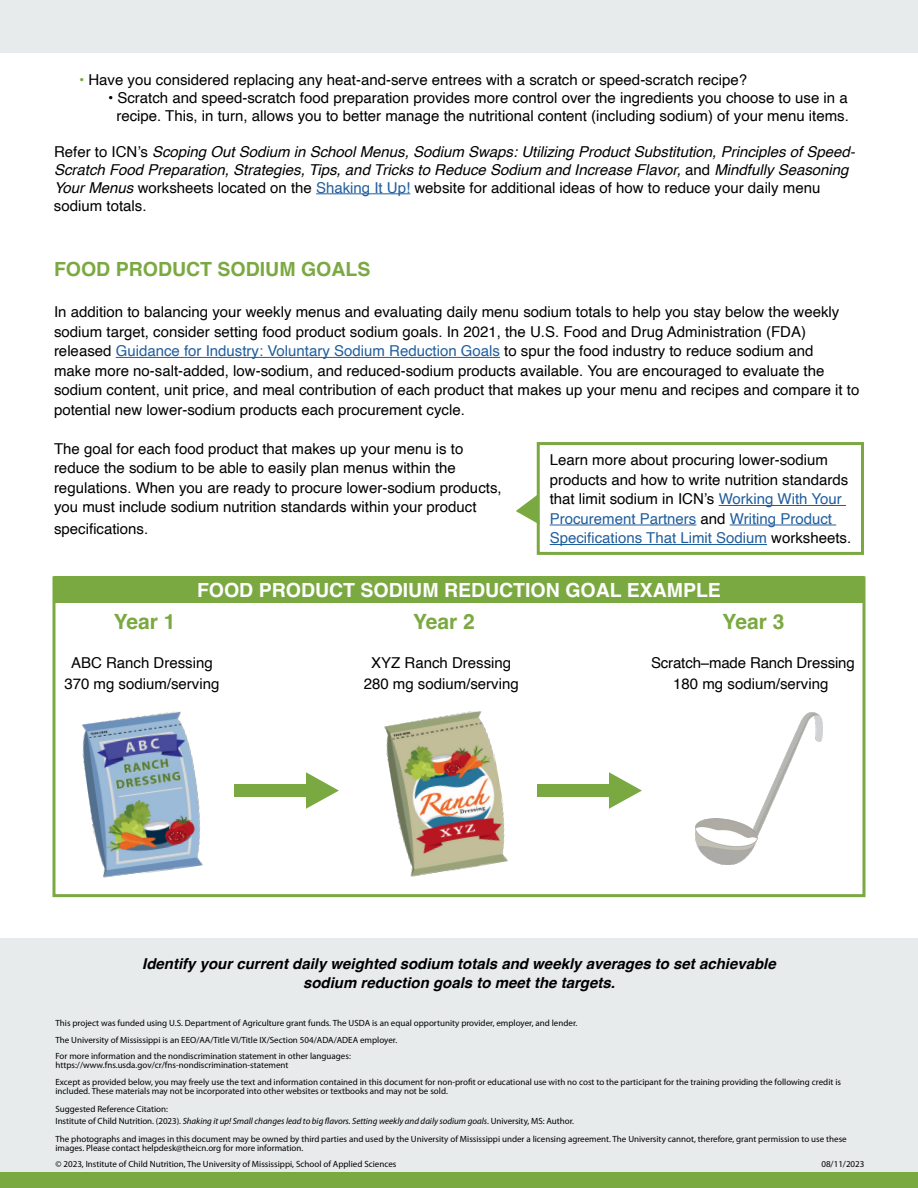
<style>
.page{position:relative;width:918px;height:1188px;background:#e8ebeb}
.page>*{position:absolute;margin:0;border:0;box-sizing:border-box;transform-origin:0 0}
.t1{font:700 21px "Helvetica";color:#7ba941}
.t2{font:700 19.5px "Helvetica";color:#fff}
.t3{font:700 19.5px "Helvetica";color:#7ba941}
.t4{font:15px/19.5px "Helvetica";color:#000;text-align:center}
.t5{font:italic 15px/18px "Helvetica";color:#000}
.t6{font:italic 700 15px/19.5px "Helvetica";color:#000;text-align:center}
.t7{font:9px/16.5px "Myriad Pro";color:#000}
.s1{color:#7ba941}
.s2{font-style:normal}
.s3{font-style:normal;color:#215e9e}
.s4{color:#215e9e}
.s5{font-family:"Arial"}
.s6{font-style:italic}
</style>
<div class="page">
<div style="left:0;top:1172px;width:918px;height:16px;background:#7ba941"></div>
<div style="left:0;top:53px;width:918px;height:884px;background:#fff"></div>
<hr style="left:116px;top:357px;width:384px;height:1px;background:#215e9e">
<div style="left:234px;top:784px;width:74px;height:13px;background:#7ba941"></div>
<svg style="left:306px;top:772px;width:33px;height:37px"></svg>
<div style="left:537px;top:784px;width:74px;height:13px;background:#7ba941"></div>
<svg style="left:609px;top:772px;width:33px;height:37px"></svg>
<img style="left:82px;top:711px;width:121px;height:167px">
<img style="left:384px;top:711px;width:124px;height:166px">
<img style="left:695px;top:713px;width:127px;height:152px">
<div style="left:54px;top:576px;width:810px;height:26px;background:#7ba940"></div>
<div style="left:54px;top:582px;width:810px;height:21px;background:#7ba941"></div>
<div style="left:52px;top:576px;width:813px;height:321px;border:3px solid #7ba941"></div>
<div style="left:537px;top:442px;width:327px;height:113px;border:3px solid #7ba941"></div>
<hr style="left:719px;top:505px;width:127px;height:1px;background:#215e9e">
<hr style="left:550px;top:525px;width:146px;height:1px;background:#215e9e">
<hr style="left:730px;top:525px;width:106px;height:1px;background:#215e9e">
<hr style="left:550px;top:544px;width:217px;height:1px;background:#215e9e">
<svg style="left:516px;top:495px;width:23px;height:30px"></svg>
<hr style="left:316px;top:193px;width:94px;height:1px;background:#215e9e">
<p class="t4" style="left:79px;top:70px;width:670px"><span class="s1">•</span> Have you considered replacing any heat-and-serve entrees with a scratch or speed-scratch recipe?</p>
<p class="t4" style="left:108px;top:89px;width:742px;line-height:18px">• Scratch and speed-scratch food preparation provides more control over the ingredients you choose to use in a recipe. This, in turn, allows you to better manage the nutritional content (including sodium) of your menu items.</p>
<p class="t5" style="left:54px;top:143px;width:803px"><span class="s2">Refer to ICN’s</span> Scoping Out Sodium in School Menus, Sodium Swaps: Utilizing Product Substitution, Principles of Speed-Scratch Food Preparation, Strategies, Tips, and Tricks to Reduce Sodium and Increase Flavor, <span class="s2">and</span> Mindfully Seasoning Your Menus <span class="s2">worksheets located on the</span> <span class="s3">Shaking It Up!</span> <span class="s2">website for additional ideas of how to reduce your daily menu sodium totals.</span></p>
<h2 class="t3" style="left:54px;top:257px;width:318px">FOOD PRODUCT SODIUM GOALS</h2>
<p class="t4" style="left:54px;top:303px;width:807px;text-align:left">In addition to balancing your weekly menus and evaluating daily menu sodium totals to help you stay below the weekly sodium target, consider setting food product sodium goals. In 2021, the U.S. Food and Drug Administration (FDA) released <span class="s4">Guidance for Industry: Voluntary Sodium Reduction Goals</span> to spur the food industry to reduce sodium and<br>make more no-salt-added, low-sodium, and reduced-sodium products available. You are encouraged to evaluate the sodium content, unit price, and meal contribution of each product that makes up your menu and recipes and compare it to potential new lower-sodium products each procurement cycle.</p>
<p class="t4" style="left:54px;top:439px;width:449px;text-align:left">The goal for each food product that makes up your menu is to reduce the sodium to be able to easily plan menus within the regulations. When you are ready to procure lower-sodium products, you must include sodium nutrition standards within your product</p>
<p class="t4" style="left:54px;top:519px;width:96px">specifications.</p>
<p class="t4" style="left:550px;top:451px;width:303px;text-align:left">Learn more about procuring lower-sodium products and how to write nutrition standards that limit sodium in ICN’s <span class="s4">Working With Your Procurement Partners</span> and <span class="s4">Writing Product Specifications That Limit Sodium</span> worksheets.</p>
<h2 class="t2" style="left:197px;top:578px;width:526px">FOOD PRODUCT SODIUM REDUCTION GOAL EXAMPLE</h2>
<h1 class="t1" style="left:114px;top:609px;width:63px">Year 1</h1>
<p class="t4" style="left:64px;top:653px;width:157px;line-height:21px">ABC Ranch Dressing<br>370 mg sodium/serving</p>
<h1 class="t1" style="left:413px;top:609px;width:63px">Year 2</h1>
<p class="t4" style="left:364px;top:653px;width:157px;line-height:21px">XYZ Ranch Dressing<br>280 mg sodium/serving</p>
<h1 class="t1" style="left:723px;top:609px;width:63px">Year 3</h1>
<p class="t4" style="left:651px;top:653px;width:205px;line-height:21px">Scratch<span class="s5">–</span>made Ranch Dressing<br>180 mg sodium/serving</p>
<p class="t6" style="left:142px;top:955px;width:635px">Identify your current daily weighted sodium totals and weekly averages to set achievable sodium reduction goals to meet the targets.</p>
<p class="t7" style="left:56px;top:1015px;width:523px">This project was funded using U.S. Department of Agriculture grant funds. The USDA is an equal opportunity provider, employer, and lender.<br>The University of Mississippi is an EEO/AA/Title VI/Title IX/Section 504/ADA/ADEA employer.<br>For more information and the nondiscrimination statement in other languages:</p>
<p class="t7" style="left:56px;top:1057px;width:787px">https://www.fns.usda.gov/cr/fns-nondiscrimination-statement<br>Except as provided below, you may freely use the text and information contained in this document for non-profit or educational use with no cost to the participant for the training providing the following credit is</p>
<p class="t7" style="left:56px;top:1082px;width:394px;line-height:18px">included. These materials may not be incorporated into other websites or textbooks and may not be sold.<br>Suggested Reference Citation:</p>
<p class="t7" style="left:56px;top:1112px;width:793px;line-height:18px">Institute of Child Nutrition. (2023). <span class="s6">Shaking it up! Small changes lead to big flavors. Setting weekly and daily sodium goals</span>. University, MS: Author.<br>The photographs and images in this document may be owned by third parties and used by the University of Mississippi under a licensing agreement. The University cannot, therefore, grant permission to use these</p>
<p class="t7" style="left:56px;top:1139px;width:343px">images. Please contact helpdesk@theicn.org for more information.<br>© 2023, Institute of Child Nutrition, The University of Mississippi, School of Applied Sciences</p>
<p class="t7" style="left:821px;top:1156px;width:45px">08/11/2023</p>
</div>
